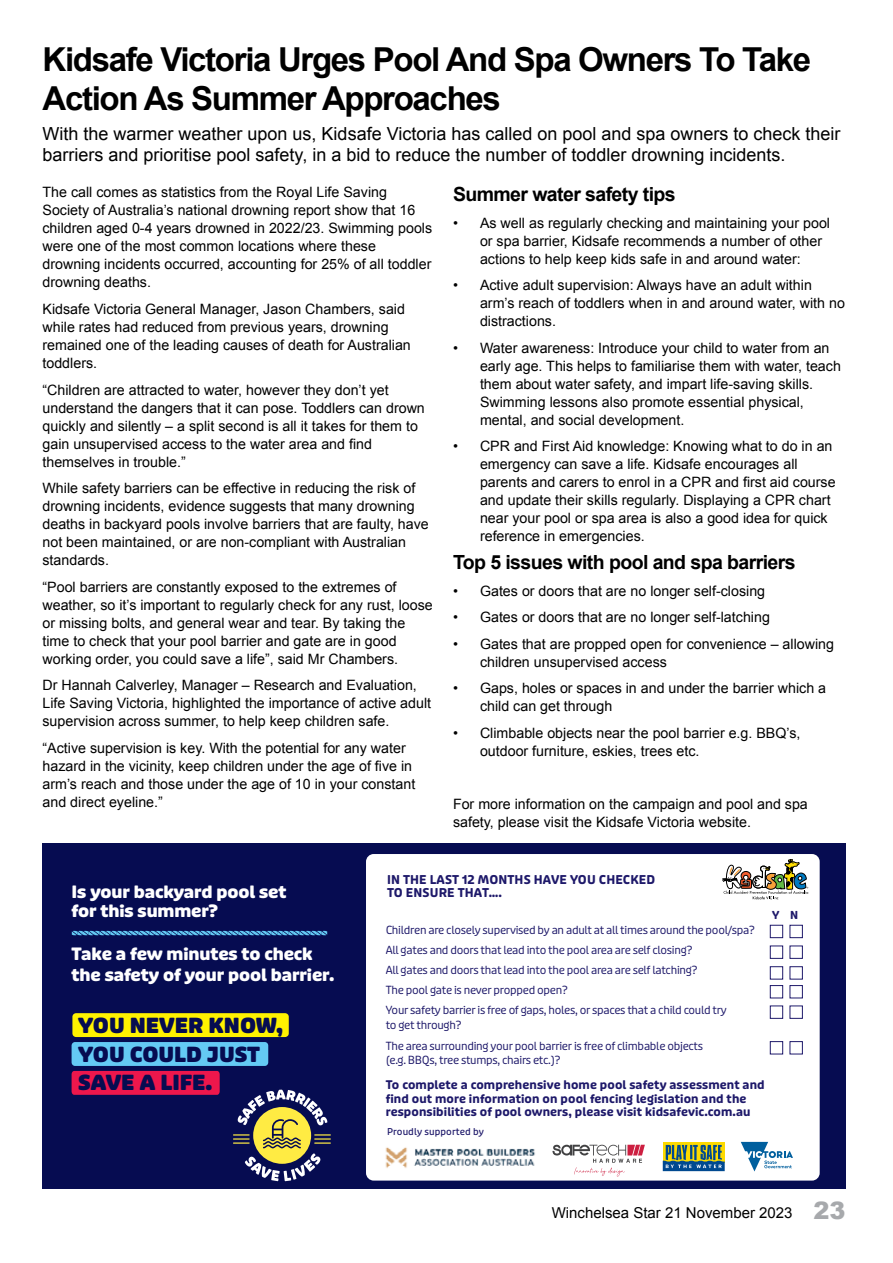
<style>
.page{position:relative;width:893px;height:1263px;background:#fff}
.page>*{position:absolute;margin:0;border:0;box-sizing:border-box;transform-origin:0 0}
.t1{font:700 33px/39.6px "Arial";letter-spacing:-.04em;color:#000}
.t2{font:900 20.7px/28.7px "Puffin Display Soft";color:#060c51}
.t3{font:700 19.5px "Arial";letter-spacing:-.03em;color:#000}
.t4{font:18px/21px "Arial";color:#000}
.t5{font:700 expanded 16.95px/19.2px "Puffin Display Soft";letter-spacing:-.005em;color:#fff}
.t6{font:15px "Arial";color:#000}
.t7{font:14.25px/18px "Arial";color:#000}
.t8{font:700 12.15px/13.5px "Puffin Display Soft";letter-spacing:.01em;color:#1e196a}
.t9{font:700 11.85px/13.5px "Puffin Display Soft";letter-spacing:.01em;color:#1e196a}
.t10{font:11.25px/20.2px "Puffin Display Soft";letter-spacing:-.025em;color:#1e196a}
.t11{font:700 10.95px "Puffin Display Soft";color:#1e196a}
.t12{font:9.45px "Puffin Display Soft Medm";letter-spacing:.01em;color:#1e196a}
.s1{font-weight:900;font-size:24px;color:#a7a9ac}
</style>
<div class="page">
<div style="left:43px;top:844px;width:802px;height:344px;background:#060c51"></div>
<div style="left:366px;top:854px;width:454px;height:326px;background:#fff;border-radius:8px"></div>
<div style="left:770px;top:925px;width:13px;height:13px;border:1px solid #1e196a"></div>
<div style="left:790px;top:925px;width:13px;height:13px;border:1px solid #1e196a"></div>
<div style="left:770px;top:946px;width:13px;height:13px;border:1px solid #1e196a"></div>
<div style="left:790px;top:946px;width:13px;height:13px;border:1px solid #1e196a"></div>
<div style="left:770px;top:966px;width:13px;height:13px;border:1px solid #1e196a"></div>
<div style="left:790px;top:966px;width:13px;height:13px;border:1px solid #1e196a"></div>
<div style="left:770px;top:985px;width:13px;height:13px;border:1px solid #1e196a"></div>
<div style="left:790px;top:985px;width:13px;height:13px;border:1px solid #1e196a"></div>
<div style="left:770px;top:1005px;width:13px;height:14px;border:1px solid #1e196a"></div>
<div style="left:790px;top:1005px;width:13px;height:14px;border:1px solid #1e196a"></div>
<div style="left:770px;top:1041px;width:13px;height:13px;border:1px solid #1e196a"></div>
<div style="left:790px;top:1041px;width:13px;height:13px;border:1px solid #1e196a"></div>
<div style="left:72px;top:1013px;width:217px;height:24px;background:#fff200;border-radius:4px"></div>
<div style="left:72px;top:1042px;width:196px;height:24px;background:#64caf4;border-radius:3px"></div>
<div style="left:72px;top:1071px;width:148px;height:24px;background:#ed174c"></div>
<svg style="left:234px;top:1090px;width:96px;height:91px;background:#6b6964"></svg>
<img style="left:385px;top:1147px;width:150px;height:21px">
<svg style="left:663px;top:1142px;width:62px;height:3px"></svg>
<svg style="left:663px;top:1145px;width:62px;height:26px;background:#5c7f64"></svg>
<svg style="left:552px;top:1145px;width:93px;height:31px"></svg>
<svg style="left:741px;top:1142px;width:52px;height:29px"></svg>
<svg style="left:722px;top:859px;width:86px;height:40px"></svg>
<svg style="left:72px;top:931px;width:255px;height:4px"></svg>
<h1 class="t1" style="left:43px;top:41px;width:770px">Kidsafe Victoria Urges Pool And Spa Owners To Take<br>Action As Summer Approaches</h1>
<p class="t4" style="left:43px;top:123px;width:800px">With the warmer weather upon us, Kidsafe Victoria has called on pool and spa owners to check their barriers and prioritise pool safety, in a bid to reduce the number of toddler drowning incidents.</p>
<p class="t7" style="left:43px;top:184px;width:391px">The call comes as statistics from the Royal Life Saving Society of Australia’s national drowning report show that 16 children aged 0-4 years drowned in 2022/23. Swimming pools were one of the most common locations where these drowning incidents occurred, accounting for 25% of all toddler drowning deaths.</p>
<p class="t7" style="left:43px;top:300px;width:370px">Kidsafe Victoria General Manager, Jason Chambers, said while rates had reduced from previous years, drowning remained one of the leading causes of death for Australian toddlers.</p>
<p class="t7" style="left:43px;top:381px;width:384px">“Children are attracted to water, however they don’t yet understand the dangers that it can pose. Toddlers can drown quickly and silently – a split second is all it takes for them to gain unsupervised access to the water area and find themselves in trouble.”</p>
<p class="t7" style="left:43px;top:479px;width:388px">While safety barriers can be effective in reducing the risk of drowning incidents, evidence suggests that many drowning deaths in backyard pools involve barriers that are faulty, have not been maintained, or are non-compliant with Australian standards.</p>
<p class="t7" style="left:43px;top:578px;width:392px">“Pool barriers are constantly exposed to the extremes of weather, so it’s important to regularly check for any rust, loose or missing bolts, and general wear and tear. By taking the time to check that your pool barrier and gate are in good working order, you could save a life”, said Mr Chambers.</p>
<p class="t7" style="left:43px;top:676px;width:390px">Dr Hannah Calverley, Manager – Research and Evaluation,<br>Life Saving Victoria, highlighted the importance of active adult supervision across summer, to help keep children safe.</p>
<p class="t7" style="left:43px;top:739px;width:374px">“Active supervision is key. With the potential for any water hazard in the vicinity, keep children under the age of five in arm’s reach and those under the age of 10 in your constant and direct eyeline.”</p>
<h3 class="t3" style="left:453px;top:182px;width:224px">Summer water safety tips</h3>
<p class="t7" style="left:480px;top:214px;width:352px;text-indent:-27px">• As well as regularly checking and maintaining your pool or spa barrier, Kidsafe recommends a number of other actions to help keep kids safe in and around water:</p>
<p class="t7" style="left:480px;top:276px;width:366px;text-indent:-27px">• Active adult supervision: Always have an adult within arm’s reach of toddlers when in and around water, with no distractions.</p>
<p class="t7" style="left:480px;top:339px;width:362px;text-indent:-27px">• Water awareness: Introduce your child to water from an early age. This helps to familiarise them with water, teach them about water safety, and impart life-saving skills.<br>Swimming lessons also promote essential physical, mental, and social development.</p>
<p class="t7" style="left:480px;top:437px;width:357px;text-indent:-27px">• CPR and First Aid knowledge: Knowing what to do in an emergency can save a life. Kidsafe encourages all parents and carers to enrol in a CPR and first aid course and update their skills regularly. Displaying a CPR chart near your pool or spa area is also a good idea for quick reference in emergencies.</p>
<h3 class="t3" style="left:453px;top:550px;width:344px">Top 5 issues with pool and spa barriers</h3>
<p class="t7" style="left:453px;top:582px;width:314px">• Gates or doors that are no longer self-closing</p>
<p class="t7" style="left:453px;top:608px;width:318px">• Gates or doors that are no longer self-latching</p>
<p class="t7" style="left:480px;top:635px;width:356px;text-indent:-27px">• Gates that are propped open for convenience – allowing children unsupervised access</p>
<p class="t7" style="left:480px;top:679px;width:348px;text-indent:-27px">• Gaps, holes or spaces in and under the barrier which a child can get through</p>
<p class="t7" style="left:480px;top:724px;width:322px;text-indent:-27px">• Climbable objects near the pool barrier e.g. BBQ’s, outdoor furniture, eskies, trees etc.</p>
<p class="t7" style="left:453px;top:795px;width:356px">For more information on the campaign and pool and spa safety, please visit the Kidsafe Victoria website.</p>
<p class="t5" style="left:72px;top:883px;width:216px">Is your backyard pool set for this summer?</p>
<p class="t5" style="left:72px;top:944px;width:264px;line-height:20.7px">Take a few minutes to check the safety of your pool barrier.</p>
<h2 class="t2" style="left:78px;top:1012px;width:206px">YOU NEVER KNOW,<br>YOU COULD JUST<br>SAVE A LIFE.</h2>
<p class="t8" style="left:387px;top:873px;width:270px">IN THE LAST 12 MONTHS HAVE YOU CHECKED<br>TO ENSURE THAT….</p>
<p class="t10" style="left:386px;top:920px;width:370px">Children are closely supervised by an adult at all times around the pool/spa?<br>All gates and doors that lead into the pool area are self closing?<br>All gates and doors that lead into the pool area are self latching?<br>The pool gate is never propped open?<br>Your safety barrier is free of gaps, holes, or spaces that a child could try</p>
<p class="t10" style="left:386px;top:1015px;width:319px">to get through?<br>The area surrounding your pool barrier is free of climbable objects</p>
<p class="t10" style="left:386px;top:1050px;width:176px">(e.g. BBQs, tree stumps, chairs etc.)?</p>
<p class="t9" style="left:386px;top:1079px;width:380px">To complete a comprehensive home pool safety assessment and find out more information on pool fencing legislation and the responsibilities of pool owners, please visit kidsafevic.com.au</p>
<p class="t12" style="left:387px;top:1126px;width:98px">Proudly supported by</p>
<p class="t11" style="left:772px;top:908px;width:27px">Y N</p>
<p class="t6" style="left:552px;top:1203px;width:295px">Winchelsea Star 21 November 2023 <span class="s1">23</span></p>
</div>
